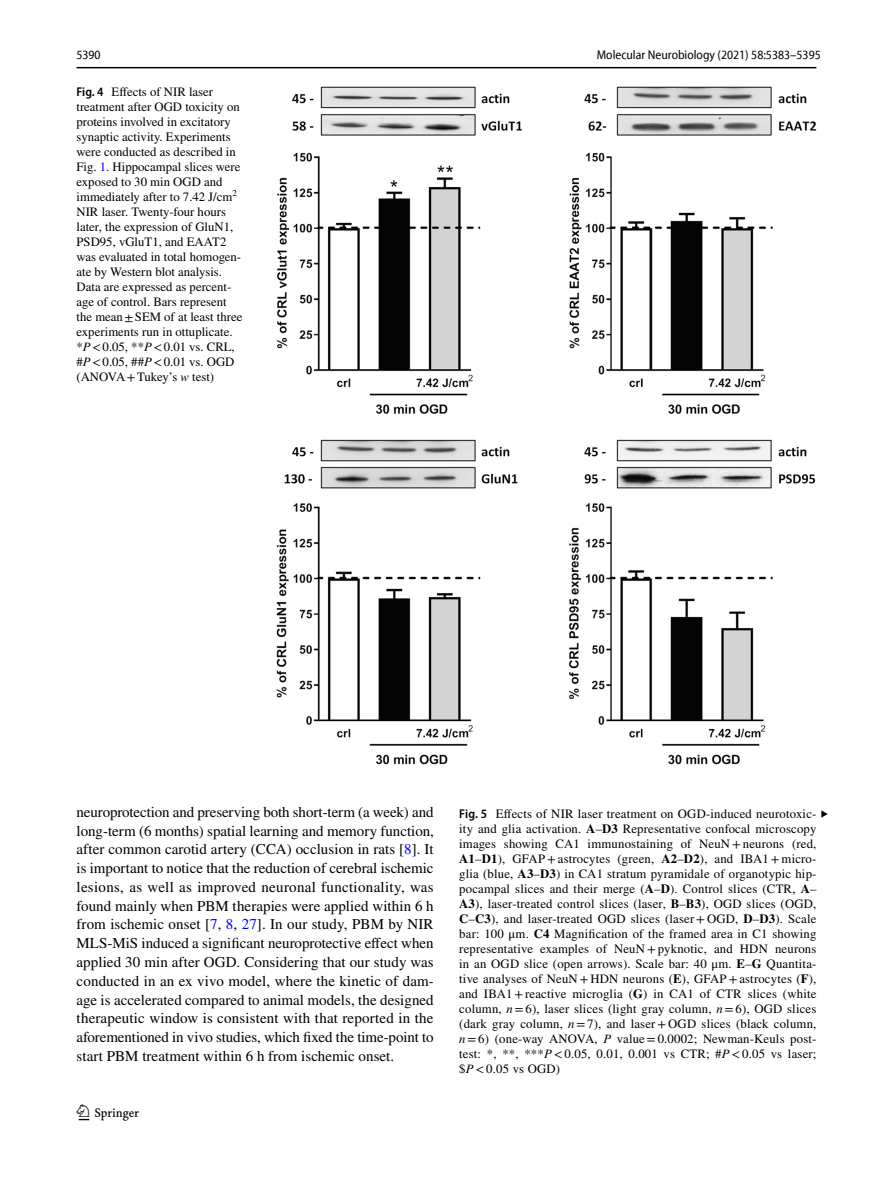
<style>
.page{position:relative;width:893px;height:1187px;background:#fff}
.page>*{position:absolute;margin:0;border:0;box-sizing:border-box;transform-origin:0 0}
.t1{font:22.5px "Springnew Regular 2";color:#000}
.t2{font:15px/18.8px "STIX";letter-spacing:.005em;color:#000;text-align:justify}
.t3{font:12.75px/15px "STIX";color:#000}
.t4{font:semi-condensed 12.75px "Myriad Pro Unic";color:#000}
.t5{font:12px "STIX Math";color:#000}
.s1{font-family:"Myriad Pro";font-weight:600;font-stretch:semi-condensed}
.s2{color:#00f}
.s3{font-style:italic}
.s4{font-weight:700}
</style>
<div class="page">
<hr style="left:77px;top:67px;width:739px;height:1px;background:#000">
<img style="left:276px;top:87px;width:540px;height:678px">
<p class="t4" style="left:76px;top:50px;width:26px">5390</p>
<p class="t4" style="left:597px;top:50px;width:225px">Molecular Neurobiology (2021) 58:5383–5395</p>
<p class="t3" style="left:77px;top:85px;width:167px"><span class="s1">Fig. 4</span> Effects of NIR laser treatment after OGD toxicity on proteins involved in excitatory synaptic activity. Experiments were conducted as described in<br>Fig. <span class="s2">1</span>. Hippocampal slices were exposed to 30 min OGD and immediately after to 7.42 J/cm<sup>2<br></sup>NIR laser. Twenty-four hours later, the expression of GluN1,<br>PSD95, vGluT1, and EAAT2 was evaluated in total homogen&shy;ate by Western blot analysis.<br>Data are expressed as percent&shy;age of control. Bars represent the mean±SEM of at least three experiments run in ottuplicate. *<span class="s3">P</span>&lt;0.05, **<span class="s3">P</span>&lt;0.01 vs. CRL, #<span class="s3">P</span>&lt;0.05, ##<span class="s3">P</span>&lt;0.01 vs. OGD (ANOVA+Tukey’s <span class="s3">w</span> test)</p>
<p class="t2" style="left:77px;top:803px;width:359px">neuroprotection and preserving both short-term (a week) and long-term (6 months) spatial learning and memory function, after common carotid artery (CCA) occlusion in rats [<span class="s2">8</span>]. It is important to notice that the reduction of cerebral ischemic lesions, as well as improved neuronal functionality, was found mainly when PBM therapies were applied within 6 h from ischemic onset [<span class="s2">7</span>, <span class="s2">8</span>, <span class="s2">27</span>]. In our study, PBM by NIR MLS-MiS induced a significant neuroprotective effect when applied 30 min after OGD. Considering that our study was conducted in an ex vivo model, where the kinetic of dam&shy;age is accelerated compared to animal models, the designed therapeutic window is consistent with that reported in the aforementioned in vivo studies, which fixed the time-point to start PBM treatment within 6 h from ischemic onset.</p>
<h1 class="t1" style="left:79px;top:1104px;width:62px">1 3</h1>
<p class="t3" style="left:459px;top:807px;width:359px;text-align:justify"><span class="s1">Fig. 5</span> Effects of NIR laser treatment on OGD-induced neurotoxic&shy;ity and glia activation. <span class="s4">A</span>–<span class="s4">D3</span> Representative confocal microscopy images showing CA1 immunostaining of NeuN +neurons (red, <span class="s4">A1</span>–<span class="s4">D1</span>), GFAP+astrocytes (green, <span class="s4">A2</span>–<span class="s4">D2</span>), and IBA1+micro&shy;glia (blue, <span class="s4">A3</span>–<span class="s4">D3</span>) in CA1 stratum pyramidale of organotypic hip&shy;pocampal slices and their merge (<span class="s4">A</span>–<span class="s4">D</span>). Control slices (CTR, <span class="s4">A</span>– <span class="s4">A3</span>), laser-treated control slices (laser, <span class="s4">B</span>–<span class="s4">B3</span>), OGD slices (OGD, <span class="s4">C</span>–<span class="s4">C3</span>), and laser-treated OGD slices (laser+ OGD, <span class="s4">D</span>–<span class="s4">D3</span>). Scale bar: 100 μm. <span class="s4">C4</span> Magnification of the framed area in C1 showing representative examples of NeuN +pyknotic, and HDN neurons in an OGD slice (open arrows). Scale bar: 40 μm. <span class="s4">E</span>–<span class="s4">G</span> Quantita&shy;tive analyses of NeuN + HDN neurons (<span class="s4">E</span>), GFAP+astrocytes (<span class="s4">F</span>), and IBA1+reactive microglia (<span class="s4">G</span>) in CA1 of CTR slices (white column, <span class="s3">n</span>=6), laser slices (light gray column, <span class="s3">n</span>=6), OGD slices (dark gray column, <span class="s3">n</span>=7), and laser+ OGD slices (black column, <span class="s3">n</span>=6) (one-way ANOVA, <span class="s3">P</span> value=0.0002; Newman-Keuls post&shy;test: *, **, ***<span class="s3">P</span>&lt;0.05, 0.01, 0.001 vs CTR; #<span class="s3">P</span>&lt;0.05 vs laser; $<span class="s3">P</span>&lt;0.05 vs OGD)</p>
<p class="t5" style="left:829px;top:822px;width:9px;rotate:-180deg">◂</p>
</div>
